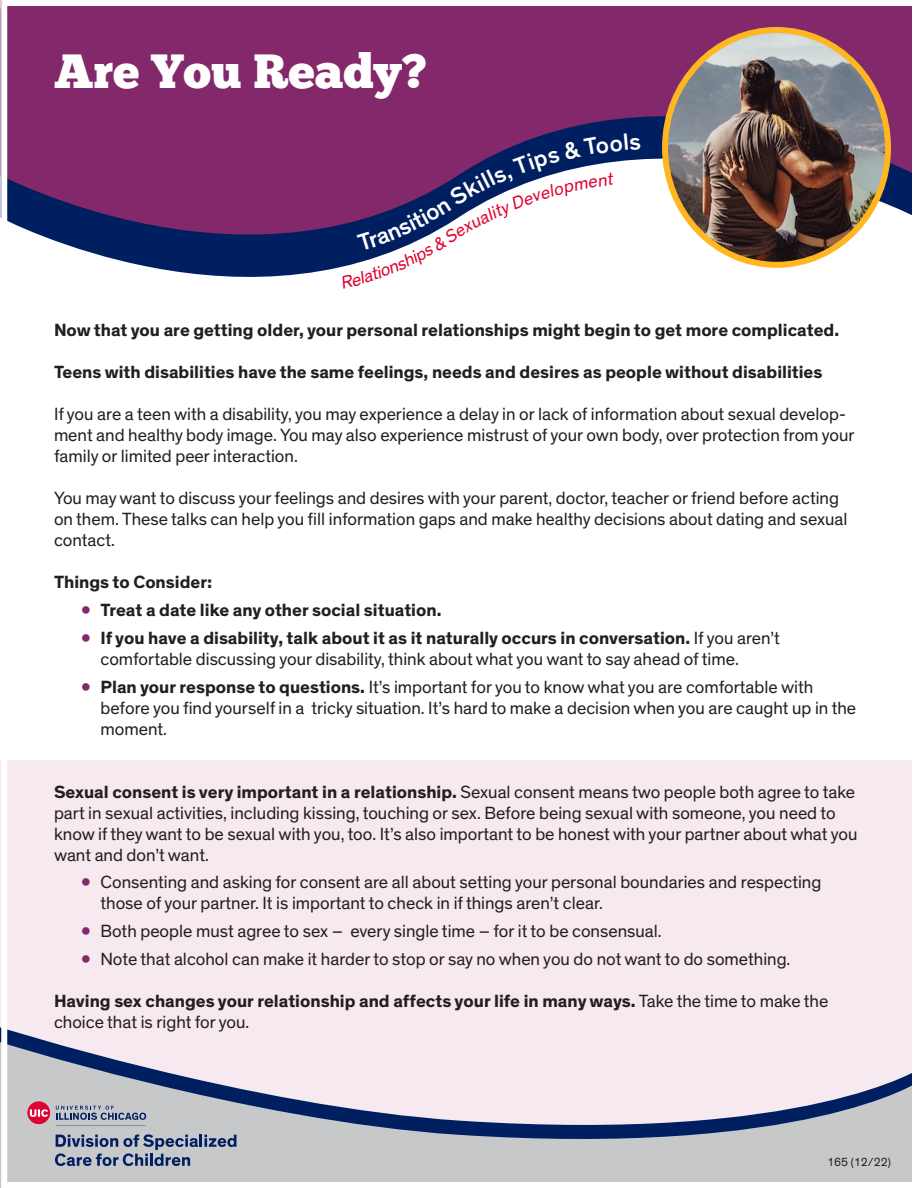
<style>
.page{position:relative;width:918px;height:1188px;background:#fff}
.page>*{position:absolute;margin:0;border:0;box-sizing:border-box;transform-origin:0 0}
.t1{font:48px "Chunk Five";color:#fff}
.t2{font:18px/21px "Theinhardt";color:#231f20}
.t3{font:700 18px/21px "Theinhardt";color:#231f20}
.t4{font:12px "Theinhardt";color:#231f20}
.s1{color:#83296b}
.s2{font-weight:700}
.s3{font-weight:400}
</style>
<div class="page">
<div style="left:0;top:760px;width:918px;height:396px;background:#f6e9ef"></div>
<svg style="left:8px;top:7px;width:903px;height:270px;fill:#83296b"></svg>
<img style="left:665px;top:30px;width:223px;height:235px">
<div style="left:662px;top:27px;width:229px;height:241px;border:6px solid #ffb620;border-radius:50%"></div>
<svg style="left:0;top:1041px;width:911px;height:147px"></svg>
<hr style="left:56px;top:1125px;width:90px;height:1px;background:#001f61">
<svg style="left:56px;top:1106px;width:90px;height:14px"></svg>
<svg style="left:27px;top:1101px;width:23px;height:23px"></svg>
<svg style="left:55px;top:1134px;width:181px;height:32px"></svg>
<div style="left:1px;top:0;width:917px;height:1188px;border:6px solid #fff"></div>
<svg style="left:343px;top:133px;width:298px;height:144px"></svg>
<p class="t1" style="left:54px;top:42px;width:374px">Are You Ready?</p>
<p class="t3" style="left:54px;top:320px;width:787px">Now that you are getting older, your personal relationships might begin to get more complicated.</p>
<p class="t3" style="left:54px;top:362px;width:770px">Teens with disabilities have the same feelings, needs and desires as people without disabilities</p>
<p class="t2" style="left:54px;top:404px;width:802px">If you are a teen with a disability, you may experience a delay in or lack of information about sexual develop&shy;ment and healthy body image. You may also experience mistrust of your own body, over protection from your family or limited peer interaction.</p>
<p class="t2" style="left:54px;top:488px;width:795px">You may want to discuss your feelings and desires with your parent, doctor, teacher or friend before acting on them. These talks can help you fill information gaps and make healthy decisions about dating and sexual contact.</p>
<p class="t3" style="left:54px;top:572px;width:160px">Things to Consider:</p>
<p class="t3" style="left:81px;top:600px;width:362px"><span class="s1">•</span> Treat a date like any other social situation.</p>
<p class="t2" style="left:100px;top:628px;width:681px;text-indent:-20px"><span class="s1">•</span> <span class="s2">If you have a disability, talk about it as it naturally occurs in conversation.</span> If you aren’t comfortable discussing your disability, think about what you want to say ahead of time.</p>
<p class="t2" style="left:100px;top:677px;width:757px;text-indent:-20px"><span class="s1">•</span> <span class="s2">Plan your response to questions.</span> It’s important for you to know what you are comfortable with before you find yourself in a tricky situation. It’s hard to make a decision when you are caught up in the moment.</p>
<p class="t2" style="left:54px;top:782px;width:805px"><span class="s2">Sexual consent is very important in a relationship.</span> Sexual consent means two people both agree to take part in sexual activities, including kissing, touching or sex. Before being sexual with someone, you need to know if they want to be sexual with you, too. It’s also important to be honest with your partner about what you want and don’t want.</p>
<p class="t2" style="left:100px;top:872px;width:722px;text-indent:-20px"><span class="s1">•</span> Consenting and asking for consent are all about setting your personal boundaries and respecting those of your partner. It is important to check in if things aren’t clear.</p>
<p class="t2" style="left:81px;top:921px;width:582px"><span class="s1">•</span> Both people must agree to sex – every single time – for it to be consensual.</p>
<p class="t2" style="left:81px;top:949px;width:711px"><span class="s1">•</span> Note that alcohol can make it harder to stop or say no when you do not want to do something.</p>
<p class="t3" style="left:54px;top:991px;width:776px">Having sex changes your relationship and affects your life in many ways. <span class="s3">Take the time to make the choice that is right for you.</span></p>
<p class="t4" style="left:827px;top:1155px;width:65px">165 (12/22)</p>
</div>
